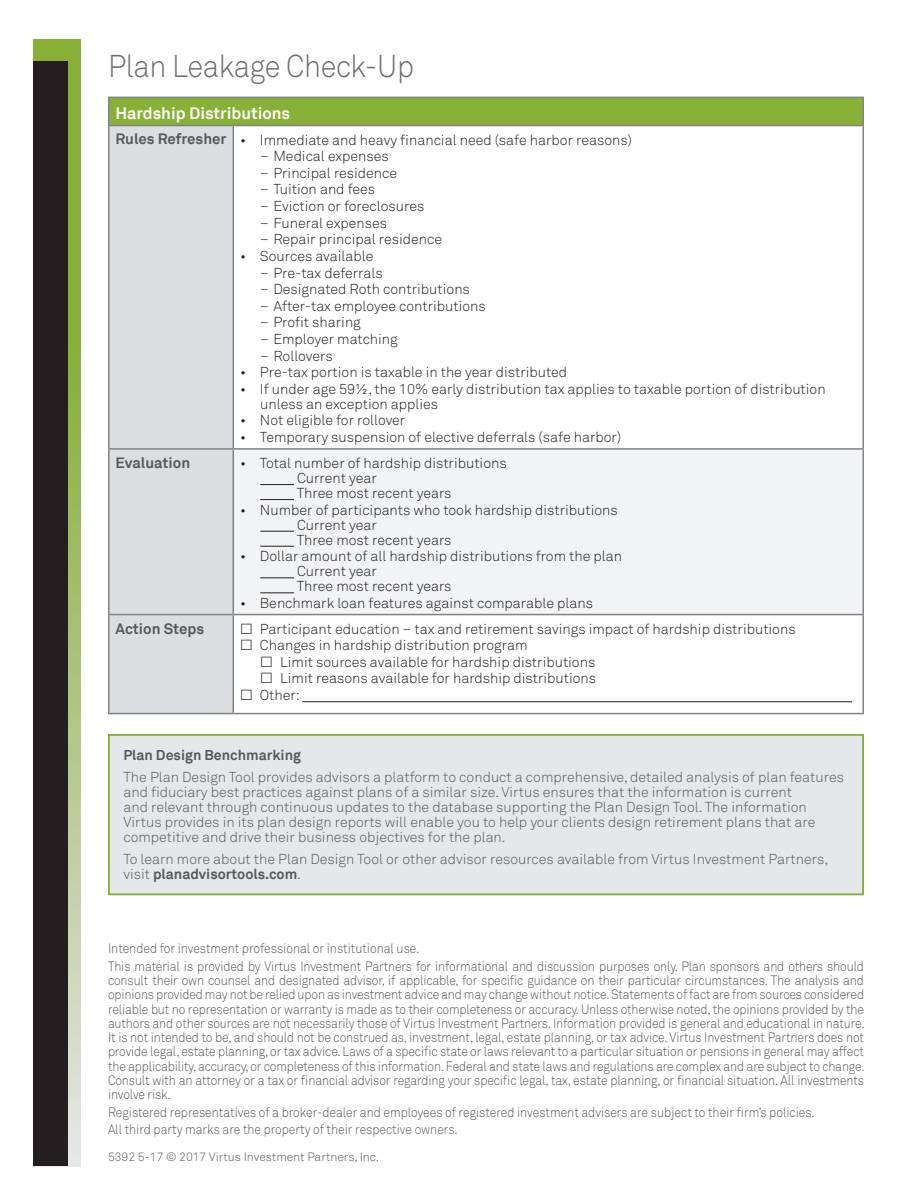
<style>
.page{position:relative;width:918px;height:1188px;background:#fff}
.page>*{position:absolute;margin:0;border:0;box-sizing:border-box;transform-origin:0 0}
.t1{font:300 31.2px "Akkurat";letter-spacing:-.01em;color:#6c6d70;scale:.93 1}
.t2{font:700 16.5px "Akkurat";color:#fff}
.t3{font:700 15px "Akkurat";color:#57585a}
.t4{font:300 14.25px/16.6px "Akkurat";color:#231f20}
.t5{font:300 14.25px/15px "Akkurat";color:#57585a}
.t6{font:700 14.25px "Akkurat";color:#57585a}
.t7{font:300 13.5px/14.2px "Akkurat";letter-spacing:-.01em;color:#57585a;scale:.9 1}
.t8{font:300 12px "Akkurat";color:#57585a}
.s1{font-weight:700;font-size:15px;color:#57585a}
.s2{font-weight:700}
</style>
<div class="page">
<div style="left:109px;top:97px;width:754px;height:29px;background:#86b136"></div>
<div style="left:110px;top:126px;width:123px;height:587px;background:#dcdddf"></div>
<div style="left:233px;top:449px;width:630px;height:166px;background:#f2f3f4"></div>
<hr style="left:108px;top:97px;width:125px;height:1px;background:#808285">
<hr style="left:108px;top:98px;width:2px;height:27px;background:#808285">
<hr style="left:233px;top:97px;width:631px;height:1px;background:#808285">
<hr style="left:862px;top:98px;width:2px;height:27px;background:#808285">
<hr style="left:108px;top:125px;width:125px;height:1px;background:#808285">
<hr style="left:108px;top:126px;width:2px;height:322px;background:#808285">
<hr style="left:233px;top:125px;width:631px;height:1px;background:#808285">
<hr style="left:233px;top:126px;width:1px;height:322px;background:#808285">
<hr style="left:862px;top:126px;width:2px;height:322px;background:#808285">
<hr style="left:108px;top:448px;width:125px;height:2px;background:#808285">
<hr style="left:108px;top:450px;width:2px;height:164px;background:#808285">
<hr style="left:233px;top:448px;width:631px;height:2px;background:#808285">
<hr style="left:233px;top:450px;width:1px;height:164px;background:#808285">
<hr style="left:862px;top:450px;width:2px;height:164px;background:#808285">
<hr style="left:108px;top:614px;width:125px;height:1px;background:#808285">
<hr style="left:108px;top:615px;width:2px;height:98px;background:#808285">
<hr style="left:233px;top:614px;width:631px;height:1px;background:#808285">
<hr style="left:233px;top:615px;width:1px;height:98px;background:#808285">
<hr style="left:862px;top:615px;width:2px;height:98px;background:#808285">
<hr style="left:108px;top:713px;width:125px;height:1px;background:#808285">
<hr style="left:233px;top:713px;width:631px;height:1px;background:#808285">
<hr style="left:260px;top:484px;width:34px;height:1px;background:#231f20">
<hr style="left:260px;top:499px;width:34px;height:1px;background:#231f20">
<hr style="left:260px;top:531px;width:34px;height:1px;background:#231f20">
<hr style="left:260px;top:546px;width:34px;height:1px;background:#231f20">
<hr style="left:260px;top:578px;width:34px;height:1px;background:#231f20">
<hr style="left:260px;top:593px;width:34px;height:1px;background:#231f20">
<hr style="left:302px;top:701px;width:550px;height:1px;background:#231f20">
<div style="left:109px;top:735px;width:754px;height:159px;background:#e6e7e9"></div>
<div style="left:108px;top:734px;width:756px;height:161px;border:2px solid #86b136"></div>
<svg style="left:33px;top:39px;width:48px;height:1127px;background:#a6c272"></svg>
<div style="left:33px;top:61px;width:35px;height:1105px;background:#231f20"></div>
<h1 class="t1" style="left:108px;top:48px;width:331px">Plan Leakage Check-Up</h1>
<p class="t2" style="left:116px;top:103px;width:176px">Hardship Distributions</p>
<p class="t4" style="left:260px;top:132px;width:373px;text-indent:-145px"><span class="s1">Rules Refresher</span> • Immediate and heavy financial need (safe harbor reasons) − Medical expenses<br>− Principal residence<br>− Tuition and fees<br>− Eviction or foreclosures<br>− Funeral expenses<br>− Repair principal residence</p>
<p class="t4" style="left:260px;top:248px;width:227px;text-indent:-20px">• Sources available<br>− Pre-tax deferrals<br>− Designated Roth contributions<br>− After-tax employee contributions − Profit sharing<br>− Employer matching<br>− Rollovers</p>
<p class="t4" style="left:240px;top:364px;width:329px">• Pre-tax portion is taxable in the year distributed</p>
<p class="t4" style="left:260px;top:382px;width:567px;line-height:15px;text-indent:-20px">• If under age 59½, the 10% early distribution tax applies to taxable portion of distribution unless an exception applies</p>
<p class="t4" style="left:240px;top:412px;width:167px">• Not eligible for rollover</p>
<p class="t4" style="left:240px;top:429px;width:383px">• Temporary suspension of elective deferrals (safe harbor)</p>
<p class="t3" style="left:116px;top:453px;width:76px">Evaluation</p>
<p class="t4" style="left:297px;top:456px;width:212px;line-height:15px;text-indent:-57px">• Total number of hardship distributions<br>Current year<br>Three most recent years</p>
<p class="t4" style="left:297px;top:502px;width:323px;line-height:15px;text-indent:-57px">• Number of participants who took hardship distributions<br>Current year<br>Three most recent years</p>
<p class="t4" style="left:297px;top:549px;width:327px;line-height:15px;text-indent:-57px">• Dollar amount of all hardship distributions from the plan<br>Current year<br>Three most recent years</p>
<p class="t4" style="left:240px;top:595px;width:355px">• Benchmark loan features against comparable plans</p>
<p class="t3" style="left:116px;top:619px;width:90px">Action Steps</p>
<p class="t4" style="left:260px;top:621px;width:537px">Participant education – tax and retirement savings impact of hardship distributions</p>
<p class="t4" style="left:260px;top:637px;width:269px">Changes in hardship distribution program</p>
<p class="t4" style="left:280px;top:654px;width:317px">Limit sources available for hardship distributions</p>
<p class="t4" style="left:280px;top:670px;width:318px">Limit reasons available for hardship distributions</p>
<p class="t4" style="left:260px;top:687px;width:42px">Other:</p>
<p class="t6" style="left:123px;top:746px;width:179px">Plan Design Benchmarking</p>
<p class="t5" style="left:123px;top:770px;width:722px">The Plan Design Tool provides advisors a platform to conduct a comprehensive, detailed analysis of plan features and fiduciary best practices against plans of a similar size. Virtus ensures that the information is current<br>and relevant through continuous updates to the database supporting the Plan Design Tool. The information Virtus provides in its plan design reports will enable you to help your clients design retirement plans that are competitive and drive their business objectives for the plan.</p>
<p class="t5" style="left:123px;top:852px;width:706px">To learn more about the Plan Design Tool or other advisor resources available from Virtus Investment Partners, visit <span class="s2">planadvisortools.com</span>.</p>
<p class="t7" style="left:108px;top:940px;width:842px;line-height:17.5px">Intended for investment professional or institutional use.<br>This material is provided by Virtus Investment Partners for informational and discussion purposes only. Plan sponsors and others should</p>
<p class="t7" style="left:108px;top:973px;width:842px;text-align:justify">consult their own counsel and designated advisor, if applicable, for specific guidance on their particular circumstances. The analysis and opinions provided may not be relied upon as investment advice and may change without notice. Statements of fact are from sources considered reliable but no representation or warranty is made as to their completeness or accuracy. Unless otherwise noted, the opinions provided by the authors and other sources are not necessarily those of Virtus Investment Partners. Information provided is general and educational in nature.<br>It is not intended to be, and should not be construed as, investment, legal, estate planning, or tax advice. Virtus Investment Partners does not provide legal, estate planning, or tax advice. Laws of a specific state or laws relevant to a particular situation or pensions in general may affect the applicability, accuracy, or completeness of this information. Federal and state laws and regulations are complex and are subject to change.<br>Consult with an attorney or a tax or financial advisor regarding your specific legal, tax, estate planning, or financial situation. All investments involve risk.</p>
<p class="t7" style="left:108px;top:1103px;width:787px;line-height:17.5px">Registered representatives of a broker-dealer and employees of registered investment advisers are subject to their firm’s policies.<br>All third party marks are the property of their respective owners.</p>
<p class="t8" style="left:108px;top:1150px;width:273px">5392 5-17 © 2017 Virtus Investment Partners, Inc.</p>
</div>
